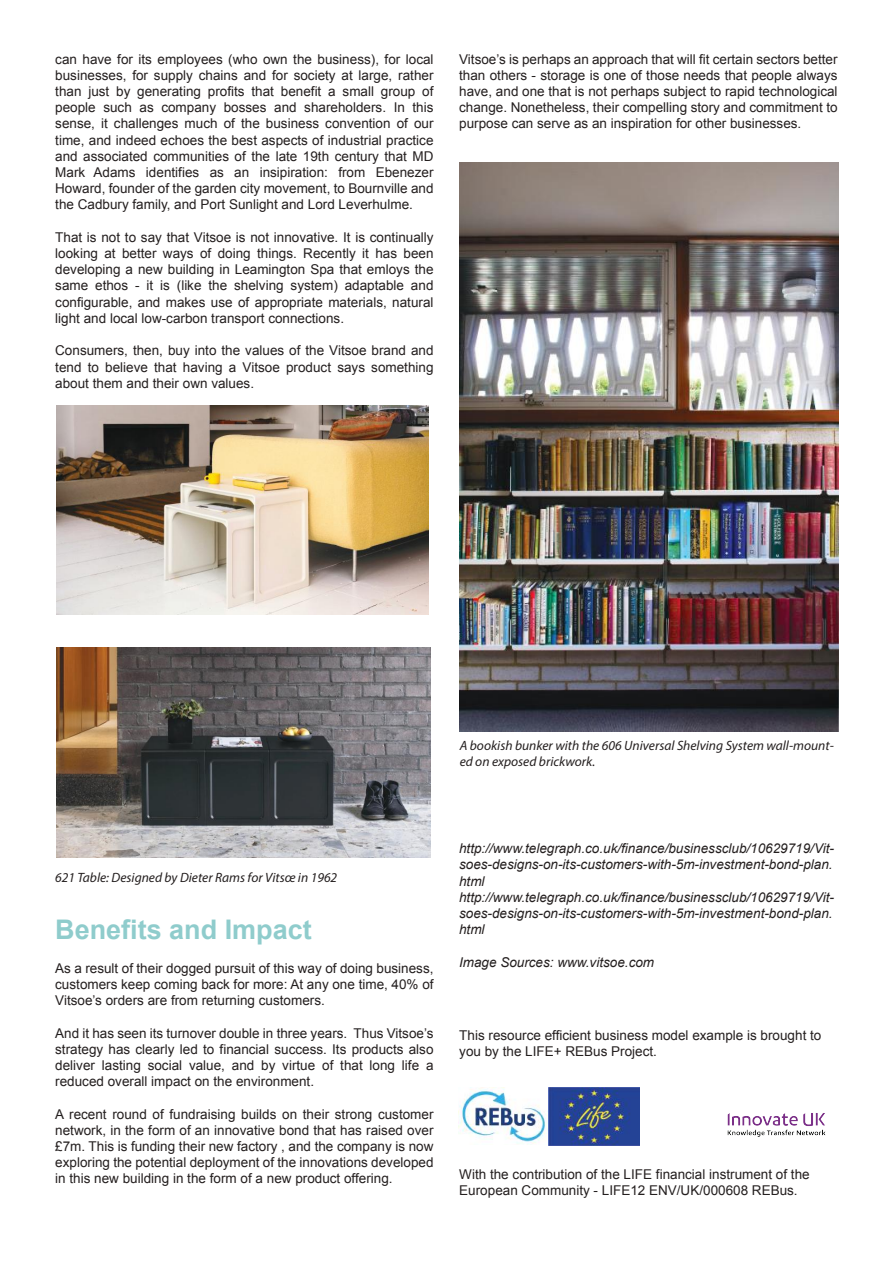
<style>
.page{position:relative;width:893px;height:1263px;background:#fff}
.page>*{position:absolute;margin:0;border:0;box-sizing:border-box;transform-origin:0 0}
.t1{font:700 27px "Arial";color:#8fcccc}
.t2{font:13.5px/16.2px "Arial";color:#241f1f;text-align:justify}
.t3{font:italic 13.5px/16.2px "Arial";color:#241f1f}
.t4{font:italic 13.5px/16.2px "Myriad Pro";color:#241f1f}
</style>
<div class="page">
<img style="left:459px;top:1087px;width:180px;height:58px">
<img style="left:727px;top:1113px;width:99px;height:24px">
<img style="left:57px;top:405px;width:372px;height:210px">
<img style="left:57px;top:647px;width:373px;height:210px">
<img style="left:459px;top:163px;width:379px;height:569px">
<p class="t2" style="left:55px;top:51px;width:380px">can have for its employees (who own the business), for local businesses, for supply chains and for society at large, rather than just by generating profits that benefit a small group of people such as company bosses and shareholders. In this sense, it challenges much of the business convention of our time, and indeed echoes the best aspects of industrial practice and associated communities of the late 19th century that MD Mark Adams identifies as an insipiration: from Ebenezer Howard, founder of the garden city movement, to Bournville and the Cadbury family, and Port Sunlight and Lord Leverhulme.</p>
<p class="t2" style="left:55px;top:229px;width:380px">That is not to say that Vitsoe is not innovative. It is continually looking at better ways of doing things. Recently it has been developing a new building in Leamington Spa that emloys the same ethos - it is (like the shelving system) adaptable and configurable, and makes use of appropriate materials, natural light and local low-carbon transport connections.</p>
<p class="t2" style="left:55px;top:343px;width:380px">Consumers, then, buy into the values of the Vitsoe brand and tend to believe that having a Vitsoe product says something about them and their own values.</p>
<p class="t2" style="left:459px;top:51px;width:380px">Vitsoe’s is perhaps an approach that will fit certain sectors better than others - storage is one of those needs that people always have, and one that is not perhaps subject to rapid technological change. Nonetheless, their compelling story and commitment to purpose can serve as an inspiration for other businesses.</p>
<p class="t4" style="left:460px;top:737px;width:376px">A bookish bunker with the 606 Universal Shelving System wall-mount&shy;ed on exposed brickwork.</p>
<p class="t4" style="left:55px;top:869px;width:284px">621 Table: Designed by Dieter Rams for Vitsœ in 1962</p>
<h1 class="t1" style="left:55px;top:911px;width:258px">Benefits and Impact</h1>
<p class="t2" style="left:55px;top:960px;width:380px">As a result of their dogged pursuit of this way of doing business, customers keep coming back for more: At any one time, 40% of Vitsoe’s orders are from returning customers.</p>
<p class="t2" style="left:55px;top:1025px;width:380px">And it has seen its turnover double in three years. Thus Vitsoe’s strategy has clearly led to financial success. Its products also deliver lasting social value, and by virtue of that long life a reduced overall impact on the environment.</p>
<p class="t2" style="left:55px;top:1106px;width:380px">A recent round of fundraising builds on their strong customer network, in the form of an innovative bond that has raised over £7m. This is funding their new factory , and the company is now exploring the potential deployment of the innovations developed in this new building in the form of a new product offering.</p>
<p class="t3" style="left:459px;top:840px;width:376px">http://www.telegraph.co.uk/finance/businessclub/10629719/Vit&shy;soes-designs-on-its-customers-with-5m-investment-bond-plan. html http://www.telegraph.co.uk/finance/businessclub/10629719/Vit&shy;soes-designs-on-its-customers-with-5m-investment-bond-plan. html</p>
<p class="t3" style="left:459px;top:954px;width:197px">Image Sources: www.vitsoe.com</p>
<p class="t2" style="left:459px;top:1027px;width:364px">This resource efficient business model example is brought to you by the LIFE+ REBus Project.</p>
<p class="t2" style="left:459px;top:1166px;width:352px">With the contribution of the LIFE financial instrument of the<br>European Community - LIFE12 ENV/UK/000608 REBus.</p>
</div>
